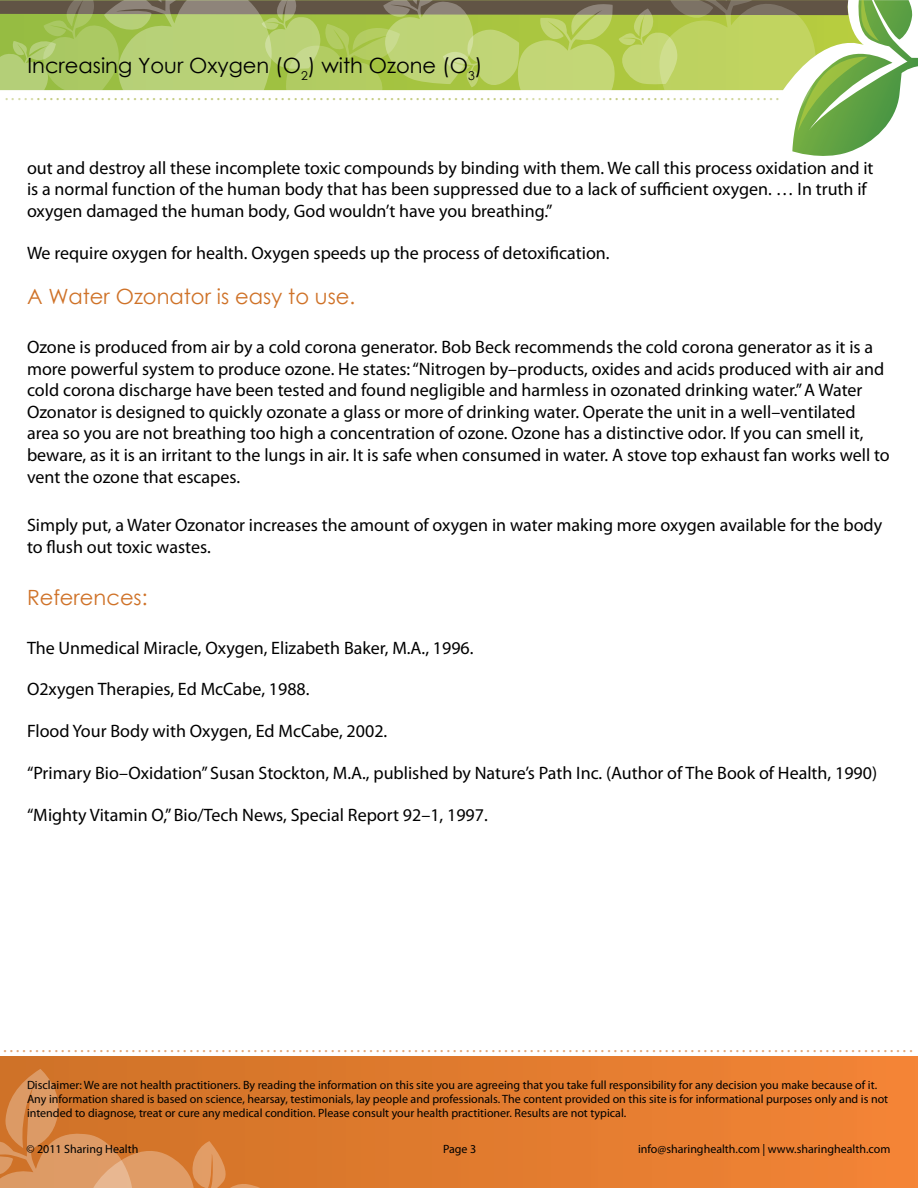
<style>
.page{position:relative;width:918px;height:1188px;background:#fff}
.page>*{position:absolute;margin:0;border:0;box-sizing:border-box;transform-origin:0 0}
.t1{font:21px "Century Gothic";color:#000}
.t2{font:21px "Century Gothic";color:#cf7228}
.t3{font:18px/21.6px "Myriad Pro";color:#000}
.t4{font:18px "Myriad Pro";color:#cf7228}
.t5{font:18px "Myriad Pro";color:#a3af39}
.t6{font:12px/14.4px "Myriad Pro";color:#000}
</style>
<div class="page">
<svg style="left:0;top:0;width:918px;height:156px"></svg>
<div style="left:0;top:1056px;width:918px;height:132px;background:linear-gradient(to right,#ce7227,#f38436)"></div>
<svg style="left:0;top:1069px;width:295px;height:119px;background:#d8813d"></svg>
<p class="t1" style="left:27px;top:51px;width:457px">Increasing Your Oxygen (O<sub>2</sub>) with Ozone (O<sub>3</sub>)</p>
<p class="t5" style="left:4px;top:83px;width:776px">.........................................................................................................................</p>
<p class="t3" style="left:27px;top:157px;width:848px">out and destroy all these incomplete toxic compounds by binding with them. We call this process oxidation and it is a normal function of the human body that has been suppressed due to a lack of sufficient oxygen. … In truth if oxygen damaged the human body, God wouldn’t have you breathing.”</p>
<p class="t3" style="left:27px;top:242px;width:584px">We require oxygen for health. Oxygen speeds up the process of detoxification.</p>
<p class="t2" style="left:27px;top:282px;width:330px">A Water Ozonator is easy to use.</p>
<p class="t3" style="left:27px;top:336px;width:864px">Ozone is produced from air by a cold corona generator. Bob Beck recommends the cold corona generator as it is a more powerful system to produce ozone. He states: “Nitrogen by–products, oxides and acids produced with air and cold corona discharge have been tested and found negligible and harmless in ozonated drinking water.” A Water Ozonator is designed to quickly ozonate a glass or more of drinking water. Operate the unit in a well–ventilated area so you are not breathing too high a concentration of ozone. Ozone has a distinctive odor. If you can smell it, beware, as it is an irritant to the lungs in air. It is safe when consumed in water. A stove top exhaust fan works well to vent the ozone that escapes.</p>
<p class="t3" style="left:27px;top:514px;width:857px">Simply put, a Water Ozonator increases the amount of oxygen in water making more oxygen available for the body to flush out toxic wastes.</p>
<p class="t2" style="left:27px;top:583px;width:122px">References:</p>
<p class="t3" style="left:27px;top:636px;width:448px">The Unmedical Miracle, Oxygen, Elizabeth Baker, M.A., 1996.</p>
<p class="t3" style="left:27px;top:678px;width:284px">O2xygen Therapies, Ed McCabe, 1988.</p>
<p class="t3" style="left:27px;top:720px;width:362px">Flood Your Body with Oxygen, Ed McCabe, 2002.</p>
<p class="t3" style="left:27px;top:762px;width:852px">“Primary Bio–Oxidation” Susan Stockton, M.A., published by Nature’s Path Inc. (Author of The Book of Health, 1990)</p>
<p class="t3" style="left:27px;top:804px;width:462px">“Mighty Vitamin O,” Bio/Tech News, Special Report 92–1, 1997.</p>
<p class="t4" style="left:3px;top:1035px;width:911px">..............................................................................................................................................</p>
<p class="t6" style="left:27px;top:1077px;width:863px">Disclaimer: We are not health practitioners. By reading the information on this site you are agreeing that you take full responsibility for any decision you make because of it.<br>Any information shared is based on science, hearsay, testimonials, lay people and professionals. The content provided on this site is for informational purposes only and is not intended to diagnose, treat or cure any medical condition. Please consult your health practitioner. Results are not typical.</p>
<p class="t6" style="left:26px;top:1142px;width:113px">© 2011 Sharing Health</p>
<p class="t6" style="left:443px;top:1142px;width:35px">Page 3</p>
<p class="t6" style="left:638px;top:1142px;width:254px">info@sharinghealth.com | www.sharinghealth.com</p>
</div>
